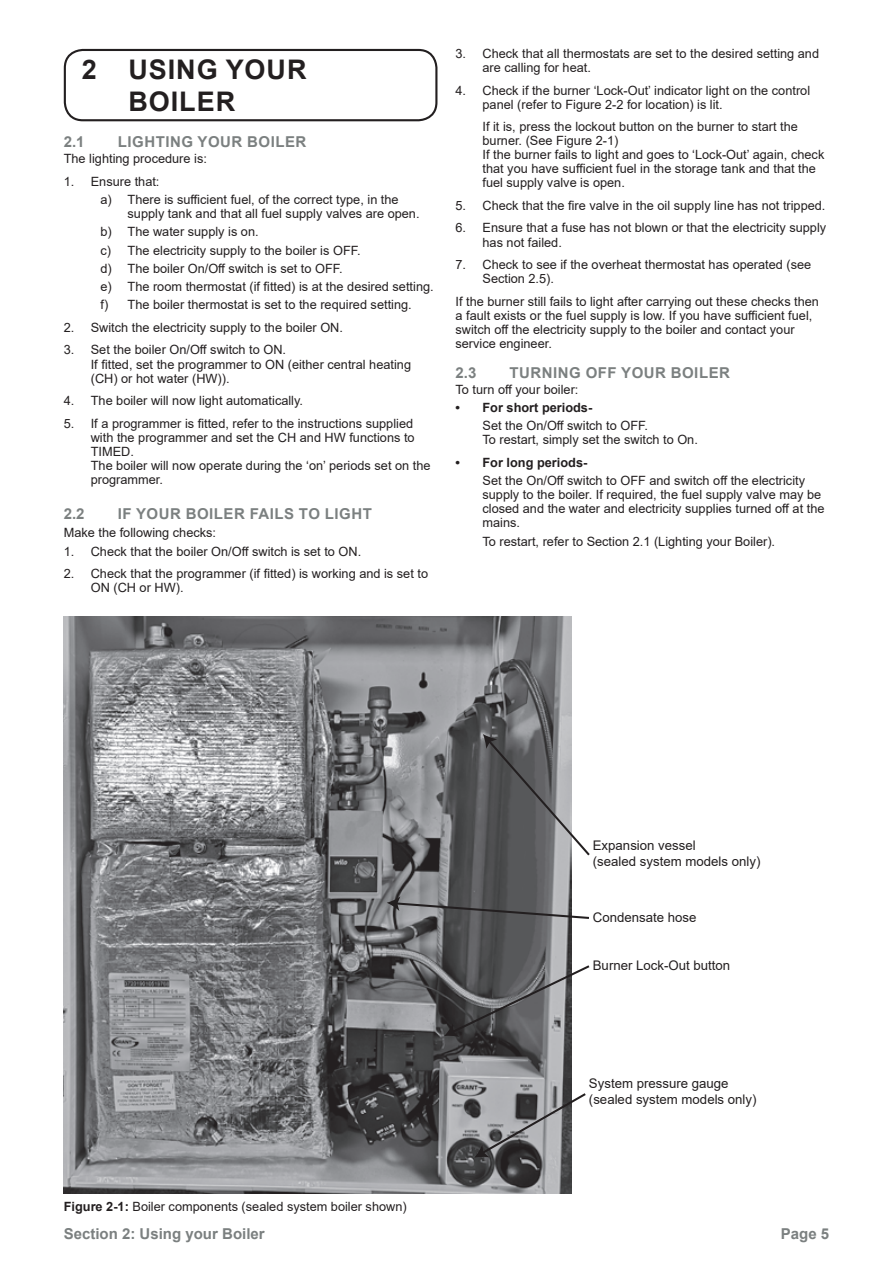
<style>
.page{position:relative;width:893px;height:1263px;background:#fff}
.page>*{position:absolute;margin:0;border:0;box-sizing:border-box;transform-origin:0 0}
.Section_heading_1__n{font:700 27px "Arial";letter-spacing:.035em;color:#231f20}
.Section_heading_2{font:700 15px "Arial";letter-spacing:.035em;color:#7b8080}
.Page_number_and_sect{font:700 15px "Arial";color:#7b8080}
.t1{font:13.2px/15.9px "Arial";color:#231f20}
.General_text{font:12.75px/14px "Arial";color:#231f20}
.t2{font:700 12.75px "Arial";color:#231f20}
.s1{font-weight:700}
</style>
<div class="page">
<div style="left:64px;top:49px;width:373px;height:72px;border:2px solid #231f20;border-radius:18px"></div>
<img style="left:64px;top:616px;width:508px;height:577px">
<svg style="left:474px;top:1091px;width:112px;height:66px;background:#8f8f91"></svg>
<svg style="left:444px;top:963px;width:146px;height:74px;background:#727374"></svg>
<svg style="left:483px;top:734px;width:107px;height:124px"></svg>
<svg style="left:387px;top:896px;width:202px;height:24px;background:#747476"></svg>
<p class="Section_heading_1__n" style="left:82px;top:50px;width:226px">2 USING YOUR</p>
<p class="Section_heading_1__n" style="left:128px;top:82px;width:108px">BOILER</p>
<p class="Section_heading_2" style="left:64px;top:131px;width:22px">2.1</p>
<p class="Section_heading_2" style="left:118px;top:131px;width:190px">LIGHTING YOUR BOILER</p>
<p class="General_text" style="left:64px;top:152px;width:145px">The lighting procedure is:</p>
<p class="General_text" style="left:64px;top:174px;width:97px">1. Ensure that:</p>
<p class="General_text" style="left:128px;top:192px;width:293px;text-indent:-27px">a) There is sufficient fuel, of the correct type, in the supply tank and that all fuel supply valves are open.</p>
<p class="General_text" style="left:101px;top:225px;width:160px">b) The water supply is on.</p>
<p class="General_text" style="left:101px;top:243px;width:262px">c) The electricity supply to the boiler is OFF.</p>
<p class="General_text" style="left:101px;top:261px;width:244px">d) The boiler On/Off switch is set to OFF.</p>
<p class="General_text" style="left:101px;top:280px;width:335px">e) The room thermostat (if fitted) is at the desired setting.</p>
<p class="General_text" style="left:101px;top:298px;width:313px">f) The boiler thermostat is set to the required setting.</p>
<p class="General_text" style="left:64px;top:320px;width:281px">2. Switch the electricity supply to the boiler ON.</p>
<p class="General_text" style="left:64px;top:343px;width:224px">3. Set the boiler On/Off switch to ON.</p>
<p class="General_text" style="left:91px;top:357px;width:322px">If fitted, set the programmer to ON (either central heating (CH) or hot water (HW)).</p>
<p class="General_text" style="left:64px;top:393px;width:241px">4. The boiler will now light automatically.</p>
<p class="General_text" style="left:91px;top:416px;width:325px;text-align:justify;text-indent:-27px">5. If a programmer is fitted, refer to the instructions supplied with the programmer and set the CH and HW functions to TIMED.</p>
<p class="General_text" style="left:91px;top:458px;width:341px">The boiler will now operate during the ‘on’ periods set on the programmer.</p>
<p class="Section_heading_2" style="left:64px;top:503px;width:22px">2.2</p>
<p class="Section_heading_2" style="left:118px;top:503px;width:256px">IF YOUR BOILER FAILS TO LIGHT</p>
<p class="General_text" style="left:64px;top:526px;width:154px">Make the following checks:</p>
<p class="General_text" style="left:64px;top:544px;width:299px">1. Check that the boiler On/Off switch is set to ON.</p>
<p class="General_text" style="left:91px;top:567px;width:339px;text-indent:-27px">2. Check that the programmer (if fitted) is working and is set to<br>ON (CH or HW).</p>
<p class="General_text" style="left:482px;top:47px;width:338px;text-indent:-27px">3. Check that all thermostats are set to the desired setting and are calling for heat.</p>
<p class="General_text" style="left:482px;top:83px;width:329px;text-indent:-27px">4. Check if the burner ‘Lock-Out’ indicator light on the control panel (refer to Figure 2-2 for location) is lit.</p>
<p class="General_text" style="left:482px;top:120px;width:317px">If it is, press the lockout button on the burner to start the burner. (See Figure 2-1)</p>
<p class="General_text" style="left:482px;top:148px;width:343px">If the burner fails to light and goes to ‘Lock-Out’ again, check that you have sufficient fuel in the storage tank and that the fuel supply valve is open.</p>
<p class="General_text" style="left:455px;top:198px;width:372px">5. Check that the fire valve in the oil supply line has not tripped.</p>
<p class="General_text" style="left:482px;top:221px;width:345px;text-indent:-27px">6. Ensure that a fuse has not blown or that the electricity supply has not failed.</p>
<p class="General_text" style="left:482px;top:257px;width:330px;text-indent:-27px">7. Check to see if the overheat thermostat has operated (see<br>Section 2.5).</p>
<p class="General_text" style="left:455px;top:294px;width:365px">If the burner still fails to light after carrying out these checks then a fault exists or the fuel supply is low. If you have sufficient fuel, switch off the electricity supply to the boiler and contact your service engineer.</p>
<p class="Section_heading_2" style="left:455px;top:362px;width:22px">2.3</p>
<p class="Section_heading_2" style="left:509px;top:362px;width:222px">TURNING OFF YOUR BOILER</p>
<p class="General_text" style="left:455px;top:382px;width:125px">To turn off your boiler:</p>
<p class="t2" style="left:455px;top:399px;width:138px">• For short periods-</p>
<p class="General_text" style="left:482px;top:419px;width:167px">Set the On/Off switch to OFF.</p>
<p class="General_text" style="left:482px;top:433px;width:217px">To restart, simply set the switch to On.</p>
<p class="t2" style="left:455px;top:453px;width:133px">• For long periods-</p>
<p class="General_text" style="left:482px;top:474px;width:344px">Set the On/Off switch to OFF and switch off the electricity supply to the boiler. If required, the fuel supply valve may be closed and the water and electricity supplies turned off at the mains.</p>
<p class="General_text" style="left:482px;top:534px;width:294px">To restart, refer to Section 2.1 (Lighting your Boiler).</p>
<p class="General_text" style="left:64px;top:1199px;width:344px"><span class="s1">Figure 2-1:</span> Boiler components (sealed system boiler shown)</p>
<p class="Page_number_and_sect" style="left:64px;top:1223px;width:202px">Section 2: Using your Boiler</p>
<p class="t1" style="left:593px;top:837px;width:169px">Expansion vessel<br>(sealed system models only)</p>
<p class="t1" style="left:593px;top:909px;width:105px">Condensate hose</p>
<p class="t1" style="left:593px;top:958px;width:139px">Burner Lock-Out button</p>
<p class="t1" style="left:589px;top:1075px;width:169px">System pressure gauge (sealed system models only)</p>
<p class="Page_number_and_sect" style="left:781px;top:1223px;width:50px">Page 5</p>
</div>
